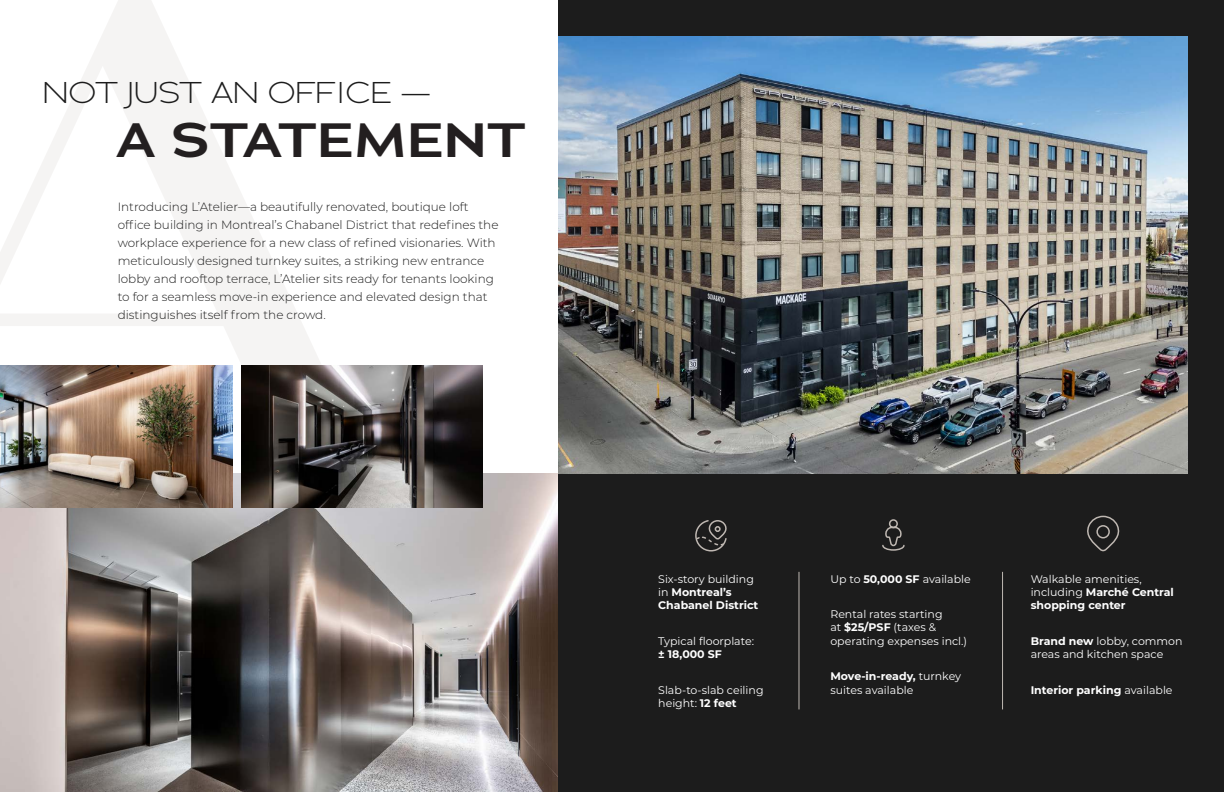
<style>
.page{position:relative;width:1224px;height:792px;background:#fff}
.page>*{position:absolute;margin:0;border:0;box-sizing:border-box;transform-origin:0 0}
.t1{font:600 48px "Adrianna Extended";letter-spacing:-.01em;color:#231f20}
.t2{font:300 30px "Adrianna Extended";letter-spacing:.015em;color:#1c1c1c}
.t3{font:300 12px/18px "Montserrat";color:#1c1c1c}
.t4{font:11px/13.2px "Montserrat";color:#fff}
.t5{font:700 11px/13.2px "Montserrat";color:#fff}
.s1{font-weight:400}
.s2{font-weight:700}
</style>
<div class="page">
<svg style="left:0;top:0;width:321px;height:466px"></svg>
<div style="left:558px;top:0;width:666px;height:792px;background:#1c1c1c"></div>
<img style="left:558px;top:36px;width:630px;height:437px">
<hr style="left:799px;top:572px;width:1px;height:137px;background:#bfb8b2">
<hr style="left:1002px;top:572px;width:1px;height:137px;background:#bfb8b2">
<svg style="left:1087px;top:515px;width:33px;height:37px"></svg>
<svg style="left:882px;top:519px;width:23px;height:32px"></svg>
<svg style="left:695px;top:520px;width:32px;height:32px"></svg>
<img style="left:0;top:474px;width:558px;height:318px">
<img style="left:0;top:365px;width:232px;height:142px">
<img style="left:241px;top:365px;width:241px;height:142px">
<p class="t2" style="left:44px;top:74px;width:390px">NOT JUST AN OFFICE —</p>
<p class="t1" style="left:115px;top:108px;width:413px">A STATEMENT</p>
<p class="t3" style="left:118px;top:197px;width:382px">Introducing L’Atelier—a beautifully renovated, boutique loft office building in Montreal’s Chabanel District that redefines the workplace experience for a new class of refined visionaries. With meticulously designed turnkey suites, a striking new entrance lobby and rooftop terrace, L’Atelier sits ready for tenants looking to for a seamless move-in experience and elevated design that distinguishes itself from the crowd.</p>
<p class="t5" style="left:658px;top:571px;width:102px"><span class="s1">Six-story building in</span> Montreal’s<br>Chabanel District</p>
<p class="t4" style="left:658px;top:634px;width:97px">Typical floorplate: <span class="s2">± 18,000 SF</span></p>
<p class="t4" style="left:658px;top:683px;width:107px">Slab-to-slab ceiling height: <span class="s2">12 feet</span></p>
<p class="t4" style="left:830px;top:572px;width:142px">Up to <span class="s2">50,000 SF</span> available</p>
<p class="t4" style="left:830px;top:607px;width:138px">Rental rates starting<br>at <span class="s2">$25/PSF</span> (taxes &amp; operating expenses incl.)</p>
<p class="t4" style="left:830px;top:669px;width:132px"><span class="s2">Move-in-ready,</span> turnkey suites available</p>
<p class="t4" style="left:1031px;top:572px;width:145px">Walkable amenities, including <span class="s2">Marché Central shopping center</span></p>
<p class="t4" style="left:1031px;top:634px;width:153px"><span class="s2">Brand new</span> lobby, common areas and kitchen space</p>
<p class="t5" style="left:1031px;top:682px;width:143px">Interior parking <span class="s1">available</span></p>
</div>
